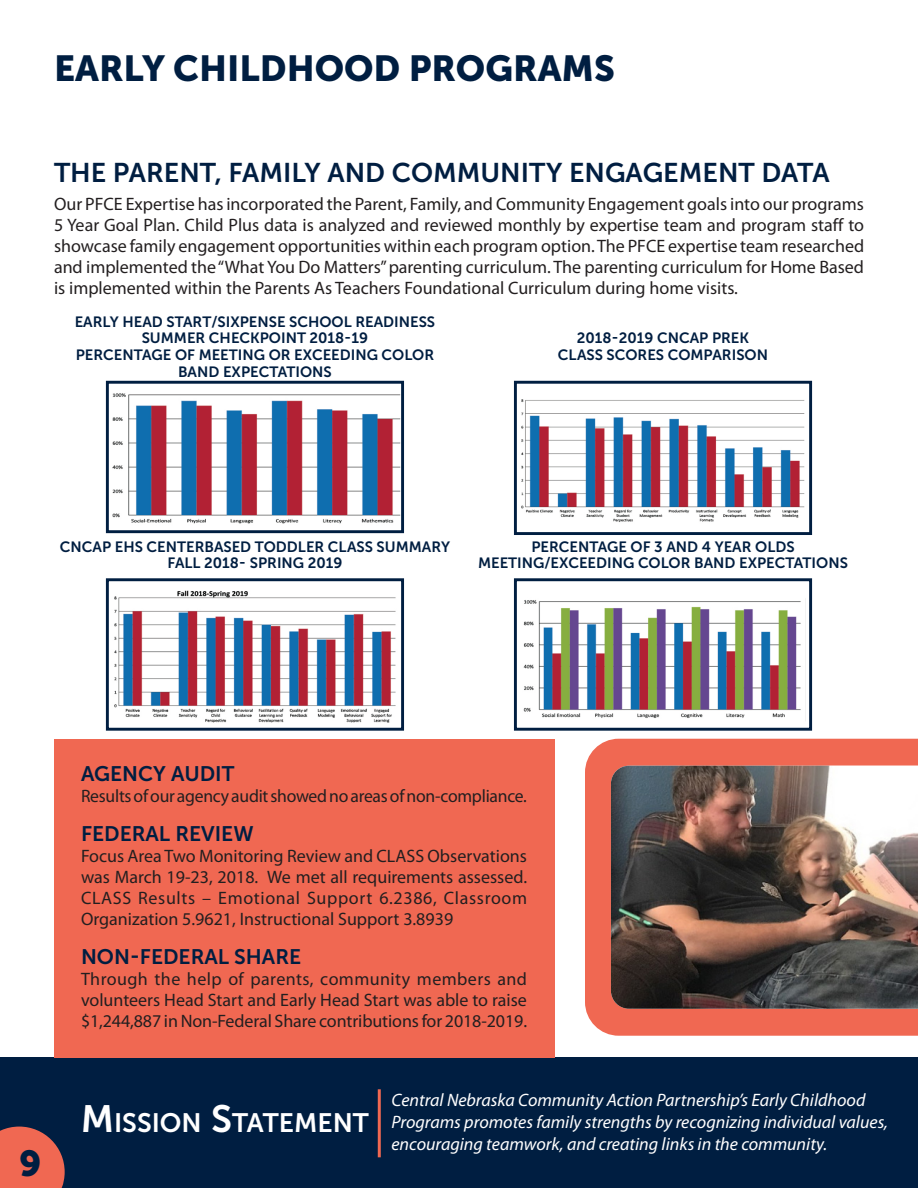
<style>
.page{position:relative;width:918px;height:1188px;background:#fff}
.page>*{position:absolute;margin:0;border:0;box-sizing:border-box;transform-origin:0 0}
.Headline{font:36px "Museo Sans 900";color:#001e41}
.Sub_Heads_2{font:27px "Museo Sans 700";color:#001e41}
.t1{font:26.55px "Museo Sans 700";color:#fff}
.Sub_Heads{font:21px "Museo Sans 700";color:#001e41}
.Body_text{font:18px/21px "Myriad Pro";letter-spacing:-.005em;color:#231f20;text-align:justify}
.Mission_Statements{font:italic 18px/21.6px "Myriad Pro";color:#fff}
.List_Subheads{font:14.85px/16.5px "Museo Sans 700";color:#001e41;text-align:center}
.s1{font-size:37.95px}
</style>
<div class="page">
<div style="left:0;top:1057px;width:918px;height:131px;background:#001e41"></div>
<svg style="left:0;top:1127px;width:65px;height:61px;background:#d25e4f"></svg>
<hr style="left:378px;top:1089px;width:3px;height:68px;background:#f06852">
<div style="left:54px;top:739px;width:500px;height:318px;background:#f06852"></div>
<img style="left:112px;top:393px;width:288px;height:131px">
<div style="left:106px;top:381px;width:298px;height:152px;border:3px solid #001e41"></div>
<img style="left:114px;top:590px;width:282px;height:133px">
<div style="left:106px;top:578px;width:298px;height:153px;border:3px solid #001e41"></div>
<img style="left:521px;top:399px;width:284px;height:123px">
<div style="left:514px;top:381px;width:298px;height:154px;border:3px solid #001e41"></div>
<img style="left:523px;top:598px;width:283px;height:123px">
<div style="left:514px;top:578px;width:298px;height:153px;border:3px solid #001e41"></div>
<div style="left:585px;top:739px;width:333px;height:297px;background:#f06852"></div>
<img style="left:611px;top:766px;width:307px;height:243px">
<p class="Headline" style="left:54px;top:48px;width:563px">EARLY CHILDHOOD PROGRAMS</p>
<p class="Sub_Heads_2" style="left:54px;top:158px;width:777px">THE PARENT, FAMILY AND COMMUNITY ENGAGEMENT DATA</p>
<p class="Body_text" style="left:54px;top:193px;width:812px">Our PFCE Expertise has incorporated the Parent, Family, and Community Engagement goals into our programs 5 Year Goal Plan. Child Plus data is analyzed and reviewed monthly by expertise team and program staff to showcase family engagement opportunities within each program option. The PFCE expertise team researched and implemented the “What You Do Matters” parenting curriculum. The parenting curriculum for Home Based is implemented within the Parents As Teachers Foundational Curriculum during home visits.</p>
<p class="List_Subheads" style="left:75px;top:314px;width:362px">EARLY HEAD START/SIXPENSE SCHOOL READINESS SUMMER CHECKPOINT 2018-19<br>PERCENTAGE OF MEETING OR EXCEEDING COLOR BAND EXPECTATIONS</p>
<p class="List_Subheads" style="left:558px;top:330px;width:212px">2018-2019 CNCAP PREK<br>CLASS SCORES COMPARISON</p>
<p class="List_Subheads" style="left:60px;top:538px;width:392px">CNCAP EHS CENTERBASED TODDLER CLASS SUMMARY<br>FALL 2018- SPRING 2019</p>
<p class="List_Subheads" style="left:478px;top:538px;width:371px">PERCENTAGE OF 3 AND 4 YEAR OLDS<br>MEETING/EXCEEDING COLOR BAND EXPECTATIONS</p>
<p class="Headline" style="left:19px;top:1143px;width:24px">9</p>
<p class="Sub_Heads" style="left:81px;top:763px;width:155px">AGENCY AUDIT</p>
<p class="Body_text" style="left:81px;top:786px;width:447px">Results of our agency audit showed no areas of non-compliance.</p>
<p class="Sub_Heads" style="left:81px;top:822px;width:174px">FEDERAL REVIEW</p>
<p class="Body_text" style="left:81px;top:845px;width:448px">Focus Area Two Monitoring Review and CLASS Observations was March 19-23, 2018. We met all requirements assessed.<br>CLASS Results – Emotional Support 6.2386, Classroom Organization 5.9621, Instructional Support 3.8939</p>
<p class="Sub_Heads" style="left:81px;top:945px;width:222px">NON-FEDERAL SHARE</p>
<p class="Body_text" style="left:81px;top:968px;width:448px">Through the help of parents, community members and volunteers Head Start and Early Head Start was able to raise $1,244,887 in Non-Federal Share contributions for 2018-2019.</p>
<h3 class="t1" style="left:81px;top:1108px;width:290px"><span class="s1">M</span>ISSION <span class="s1">S</span>TATEMENT</h3>
<p class="Mission_Statements" style="left:392px;top:1089px;width:498px">Central Nebraska Community Action Partnership’s Early Childhood<br>Programs promotes family strengths by recognizing individual values, encouraging teamwork, and creating links in the community.</p>
</div>
